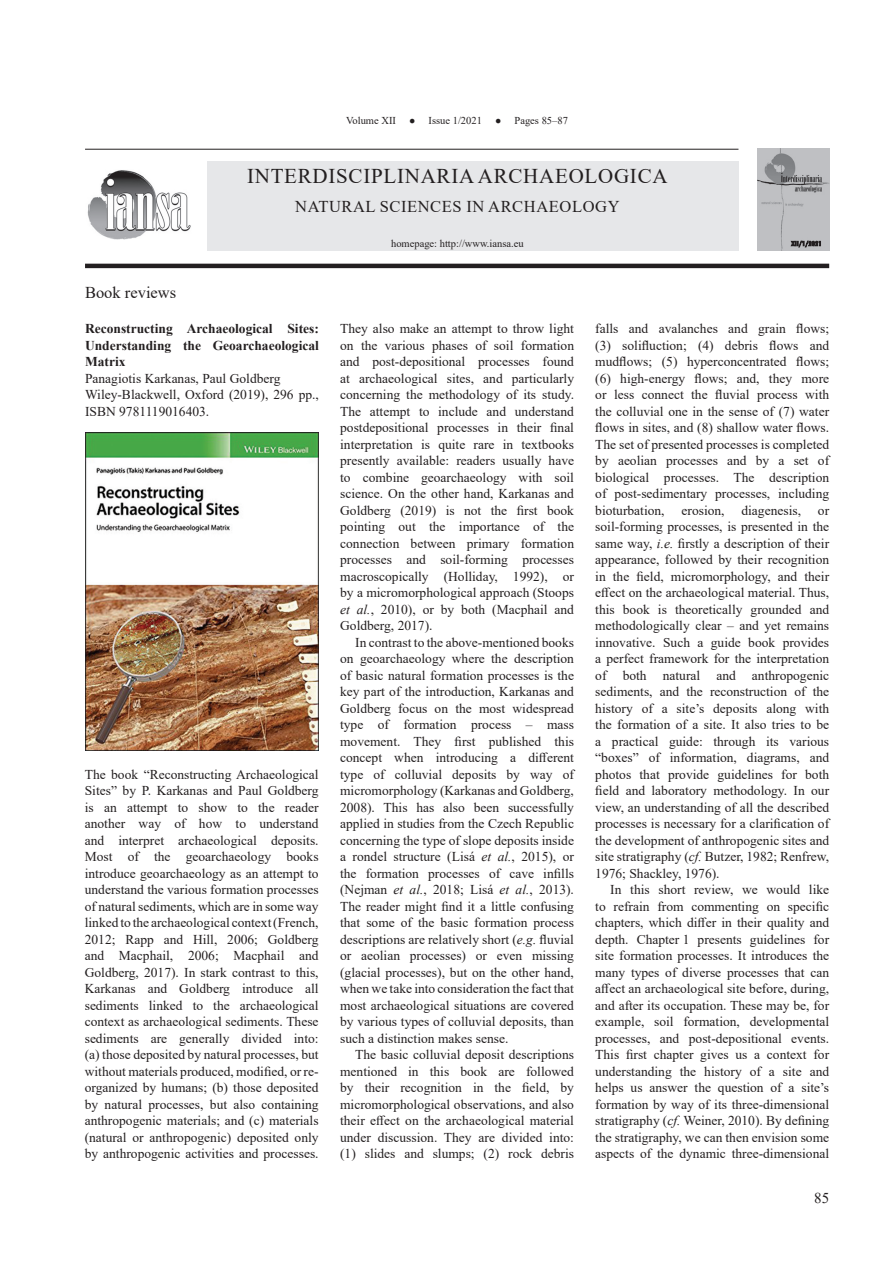
<style>
.page{position:relative;width:893px;height:1263px;background:#fff}
.page>*{position:absolute;margin:0;border:0;box-sizing:border-box;transform-origin:0 0}
.t1{font:21px "Times New Roman";letter-spacing:.035em;color:#231f20}
.t2{font:16.5px "Times New Roman";letter-spacing:.035em;color:#231f20}
.t3{font:16.5px "Times New Roman";color:#231f20}
.t4{font:15px "Times New Roman";color:#231f20}
.t5{font:13.5px/16.5px "Times New Roman";color:#231f20;text-align:justify}
.t6{font:700 13.5px/16.5px "Times New Roman";color:#231f20;text-align:justify}
.t7{font:10.5px "Times New Roman";color:#231f20}
.s1{font-style:italic}
</style>
<div class="page">
<div style="left:207px;top:161px;width:532px;height:89px;background:#e6e7e9"></div>
<img style="left:87px;top:170px;width:104px;height:69px">
<img style="left:758px;top:149px;width:71px;height:102px">
<div style="left:795px;top:240px;width:28px;height:8px;background:#bfc0c3"></div>
<svg style="left:791px;top:241px;width:30px;height:6px"></svg>
<hr style="left:85px;top:149px;width:653px;height:1px;background:#231f20">
<hr style="left:85px;top:264px;width:744px;height:4px;background:#231f20">
<img style="left:85px;top:432px;width:234px;height:318px">
<p class="t7" style="left:346px;top:113px;width:51px">Volume XII</p>
<p class="t7" style="left:409px;top:113px;width:74px">● Issue 1/2021</p>
<p class="t7" style="left:495px;top:113px;width:74px">● Pages 85–87</p>
<p class="t3" style="left:85px;top:281px;width:93px">Book reviews</p>
<h1 class="t1" style="left:247px;top:161px;width:422px">Interdisciplinaria archaeologica</h1>
<p class="t2" style="left:295px;top:195px;width:326px">Natural Sciences in Archaeology</p>
<p class="t7" style="left:391px;top:236px;width:134px">homepage: http://www.iansa.eu</p>
<p class="t6" style="left:85px;top:320px;width:235px">Reconstructing Archaeological Sites:<br>Understanding the Geoarchaeological Matrix</p>
<p class="t5" style="left:85px;top:369px;width:235px;text-align:left">Panagiotis Karkanas, Paul Goldberg<br>Wiley-Blackwell, Oxford (2019), 296 pp.,<br>ISBN 9781119016403.</p>
<p class="t5" style="left:85px;top:765px;width:235px">The book “Reconstructing Archaeological Sites” by P. Karkanas and Paul Goldberg is an attempt to show to the reader another way of how to understand and interpret archaeological deposits.<br>Most of the geoarchaeology books introduce geoarchaeology as an attempt to understand the various formation processes of natural sediments, which are in some way linked to the archaeological context (French, 2012; Rapp and Hill, 2006; Goldberg and Macphail, 2006; Macphail and Goldberg, 2017). In stark contrast to this, Karkanas and Goldberg introduce all sediments linked to the archaeological context as archaeological sediments. These sediments are generally divided into: (a) those deposited by natural processes, but without materials produced, modified, or re&shy;organized by humans; (b) those deposited by natural processes, but also containing anthropogenic materials; and (c) materials (natural or anthropogenic) deposited only by anthropogenic activities and processes.</p>
<p class="t5" style="left:340px;top:320px;width:235px">They also make an attempt to throw light on the various phases of soil formation and post-depositional processes found at archaeological sites, and particularly concerning the methodology of its study.<br>The attempt to include and understand postdepositional processes in their final interpretation is quite rare in textbooks presently available: readers usually have to combine geoarchaeology with soil science. On the other hand, Karkanas and Goldberg (2019) is not the first book pointing out the importance of the connection between primary formation processes and soil-forming processes macroscopically (Holliday, 1992), or by a micromorphological approach (Stoops <span class="s1">et al.</span>, 2010), or by both (Macphail and Goldberg, 2017).</p>
<p class="t5" style="left:340px;top:634px;width:235px;text-indent:15px">In contrast to the above-mentioned books on geoarchaeology where the description of basic natural formation processes is the key part of the introduction, Karkanas and Goldberg focus on the most widespread type of formation process – mass movement. They first published this concept when introducing a different type of colluvial deposits by way of micromorphology (Karkanas and Goldberg, 2008). This has also been successfully applied in studies from the Czech Republic concerning the type of slope deposits inside a rondel structure (Lisá <span class="s1">et al.</span>, 2015), or the formation processes of cave infills (Nejman <span class="s1">et al.</span>, 2018; Lisá <span class="s1">et al.</span>, 2013).<br>The reader might find it a little confusing that some of the basic formation process descriptions are relatively short (<span class="s1">e.g.</span> fluvial or aeolian processes) or even missing (glacial processes), but on the other hand, when we take into consideration the fact that most archaeological situations are covered by various types of colluvial deposits, than such a distinction makes sense.</p>
<p class="t5" style="left:340px;top:1046px;width:235px;text-indent:15px">The basic colluvial deposit descriptions mentioned in this book are followed by their recognition in the field, by micromorphological observations, and also their effect on the archaeological material under discussion. They are divided into: (1) slides and slumps; (2) rock debris</p>
<p class="t5" style="left:595px;top:320px;width:235px">falls and avalanches and grain flows; (3) solifluction; (4) debris flows and mudflows; (5) hyperconcentrated flows; (6) high-energy flows; and, they more or less connect the fluvial process with the colluvial one in the sense of (7) water flows in sites, and (8) shallow water flows.<br>The set of presented processes is completed by aeolian processes and by a set of biological processes. The description of post-sedimentary processes, including bioturbation, erosion, diagenesis, or soil-forming processes, is presented in the same way, <span class="s1">i.e.</span> firstly a description of their appearance, followed by their recognition in the field, micromorphology, and their effect on the archaeological material. Thus, this book is theoretically grounded and methodologically clear – and yet remains innovative. Such a guide book provides a perfect framework for the interpretation of both natural and anthropogenic sediments, and the reconstruction of the history of a site’s deposits along with the formation of a site. It also tries to be a practical guide: through its various “boxes” of information, diagrams, and photos that provide guidelines for both field and laboratory methodology. In our view, an understanding of all the described processes is necessary for a clarification of the development of anthropogenic sites and site stratigraphy (<span class="s1">cf.</span> Butzer, 1982; Renfrew, 1976; Shackley, 1976).</p>
<p class="t5" style="left:595px;top:881px;width:235px;text-indent:15px">In this short review, we would like to refrain from commenting on specific chapters, which differ in their quality and depth. Chapter 1 presents guidelines for site formation processes. It introduces the many types of diverse processes that can affect an archaeological site before, during, and after its occupation. These may be, for example, soil formation, developmental processes, and post-depositional events.<br>This first chapter gives us a context for understanding the history of a site and helps us answer the question of a site’s formation by way of its three-dimensional stratigraphy (<span class="s1">cf.</span> Weiner, 2010). By defining the stratigraphy, we can then envision some aspects of the dynamic three-dimensional</p>
<p class="t4" style="left:814px;top:1187px;width:16px">85</p>
</div>
